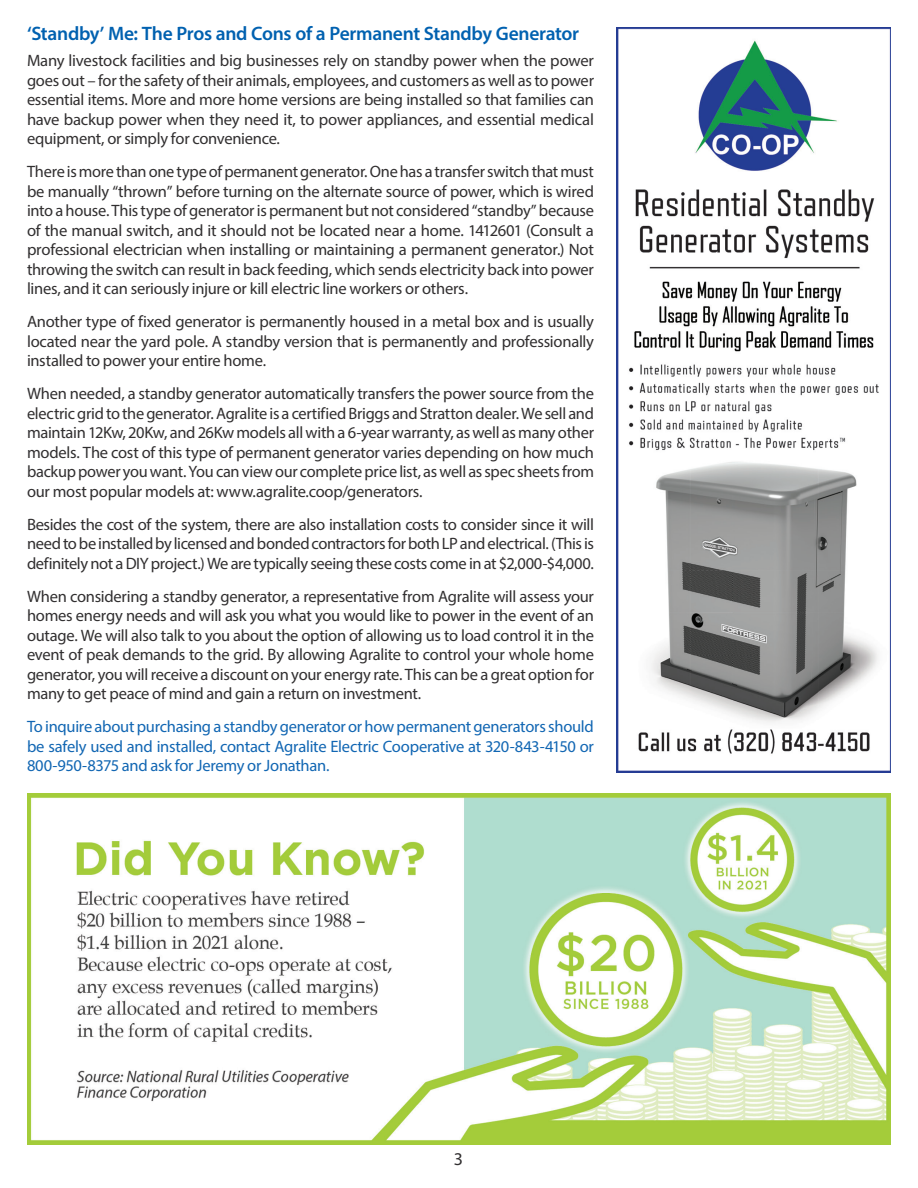
<style>
.page{position:relative;width:918px;height:1188px;background:#fff}
.page>*{position:absolute;margin:0;border:0;box-sizing:border-box;transform-origin:0 0}
.Titles{font:600 19.5px "Myriad Pro";letter-spacing:-.015em;color:#0161b0}
.t1{font:18px "Myriad Pro";color:#312f30}
.Body{font:16.5px/19.5px "Myriad Pro";letter-spacing:-.015em;color:#312f30;text-align:justify}
.Body-2{font:16.5px/19.5px "Myriad Pro";letter-spacing:-.02em;color:#1166b3;text-align:justify}
</style>
<div class="page">
<img style="left:617px;top:27px;width:274px;height:746px">
<img style="left:27px;top:794px;width:864px;height:350px">
<p class="Titles" style="left:27px;top:21px;width:554px">‘Standby’ Me: The Pros and Cons of a Permanent Standby Generator</p>
<p class="Body" style="left:27px;top:51px;width:569px">Many livestock facilities and big businesses rely on standby power when the power goes out – for the safety of their animals, employees, and customers as well as to power essential items. More and more home versions are being installed so that families can have backup power when they need it, to power appliances, and essential medical equipment, or simply for convenience.</p>
<p class="Body" style="left:27px;top:162px;width:569px">There is more than one type of permanent generator. One has a transfer switch that must be manually “thrown” before turning on the alternate source of power, which is wired into a house. This type of generator is permanent but not considered “standby” because of the manual switch, and it should not be located near a home. 1412601 (Consult a professional electrician when installing or maintaining a permanent generator.) Not throwing the switch can result in back feeding, which sends electricity back into power lines, and it can seriously injure or kill electric line workers or others.</p>
<p class="Body" style="left:27px;top:312px;width:569px">Another type of fixed generator is permanently housed in a metal box and is usually located near the yard pole. A standby version that is permanently and professionally installed to power your entire home.</p>
<p class="Body" style="left:27px;top:384px;width:569px">When needed, a standby generator automatically transfers the power source from the electric grid to the generator. Agralite is a certified Briggs and Stratton dealer. We sell and maintain 12Kw, 20Kw, and 26Kw models all with a 6-year warranty, as well as many other models. The cost of this type of permanent generator varies depending on how much backup power you want. You can view our complete price list, as well as spec sheets from our most popular models at: www.agralite.coop/generators.</p>
<p class="Body" style="left:27px;top:514px;width:569px">Besides the cost of the system, there are also installation costs to consider since it will need to be installed by licensed and bonded contractors for both LP and electrical. (This is definitely not a DIY project.) We are typically seeing these costs come in at $2,000-$4,000.</p>
<p class="Body" style="left:27px;top:586px;width:569px">When considering a standby generator, a representative from Agralite will assess your homes energy needs and will ask you what you would like to power in the event of an outage. We will also talk to you about the option of allowing us to load control it in the event of peak demands to the grid. By allowing Agralite to control your whole home generator, you will receive a discount on your energy rate. This can be a great option for many to get peace of mind and gain a return on investment.</p>
<p class="Body-2" style="left:27px;top:717px;width:568px">To inquire about purchasing a standby generator or how permanent generators should be safely used and installed, contact Agralite Electric Cooperative at 320-843-4150 or 800-950-8375 and ask for Jeremy or Jonathan.</p>
<p class="t1" style="left:454px;top:1148px;width:11px">3</p>
</div>
